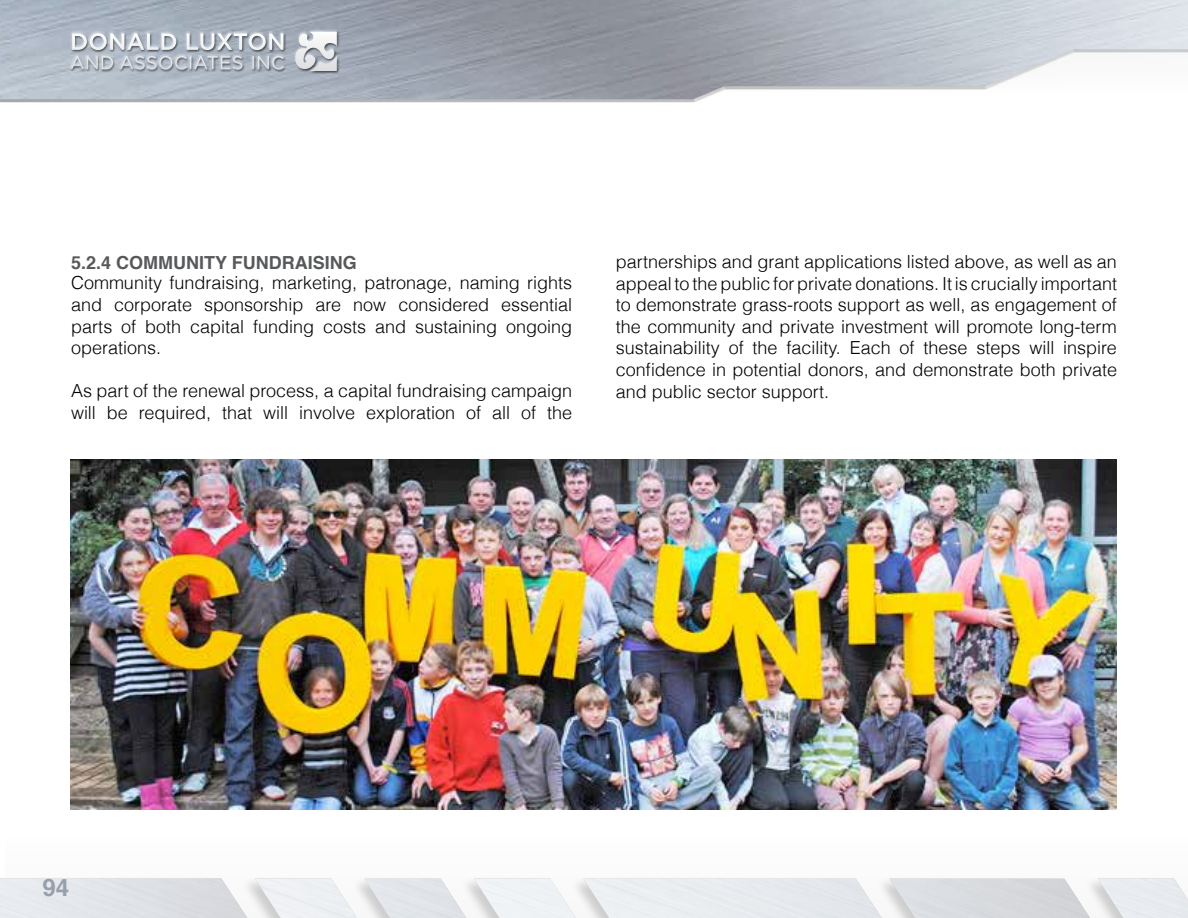
<style>
.page{position:relative;width:1188px;height:918px;background:#fff}
.page>*{position:absolute;margin:0;border:0;box-sizing:border-box;transform-origin:0 0}
.t1{font:700 24px "Helvetica";color:#96a0ad}
.t2{font:300 18px/21.6px "Helvetica";color:#000;text-align:justify}
.t3{font:700 18px "Helvetica";color:#58595b}
</style>
<div class="page">
<div style="left:0;top:0;width:1188px;height:102px;background:#000;opacity:.75"></div>
<img style="left:0;top:0;width:1188px;height:99px">
<div style="left:68px;top:30px;width:271px;height:41px;background:#fff;opacity:.75"></div>
<div style="left:69px;top:31px;width:270px;height:43px;background:#000;opacity:.75"></div>
<svg style="left:295px;top:32px;width:42px;height:39px"></svg>
<svg style="left:72px;top:33px;width:212px;height:36px;background:#b6bcc5"></svg>
<svg style="left:0;top:878px;width:1175px;height:40px"></svg>
<img style="left:1098px;top:879px;width:90px;height:39px">
<img style="left:71px;top:459px;width:1046px;height:351px">
<p class="t3" style="left:71px;top:248px;width:287px">5.2.4 COMMUNITY FUNDRAISING</p>
<p class="t2" style="left:616px;top:250px;width:503px">partnerships and grant applications listed above, as well as an appeal to the public for private donations. It is crucially important to demonstrate grass-roots support as well, as engagement of the community and private investment will promote long-term sustainability of the facility. Each of these steps will inspire confidence in potential donors, and demonstrate both private and public sector support.</p>
<p class="t2" style="left:71px;top:271px;width:503px">Community fundraising, marketing, patronage, naming rights and corporate sponsorship are now considered essential parts of both capital funding costs and sustaining ongoing operations.</p>
<p class="t2" style="left:71px;top:379px;width:503px">As part of the renewal process, a capital fundraising campaign will be required, that will involve exploration of all of the</p>
<h1 class="t1" style="left:43px;top:868px;width:28px">94</h1>
</div>
